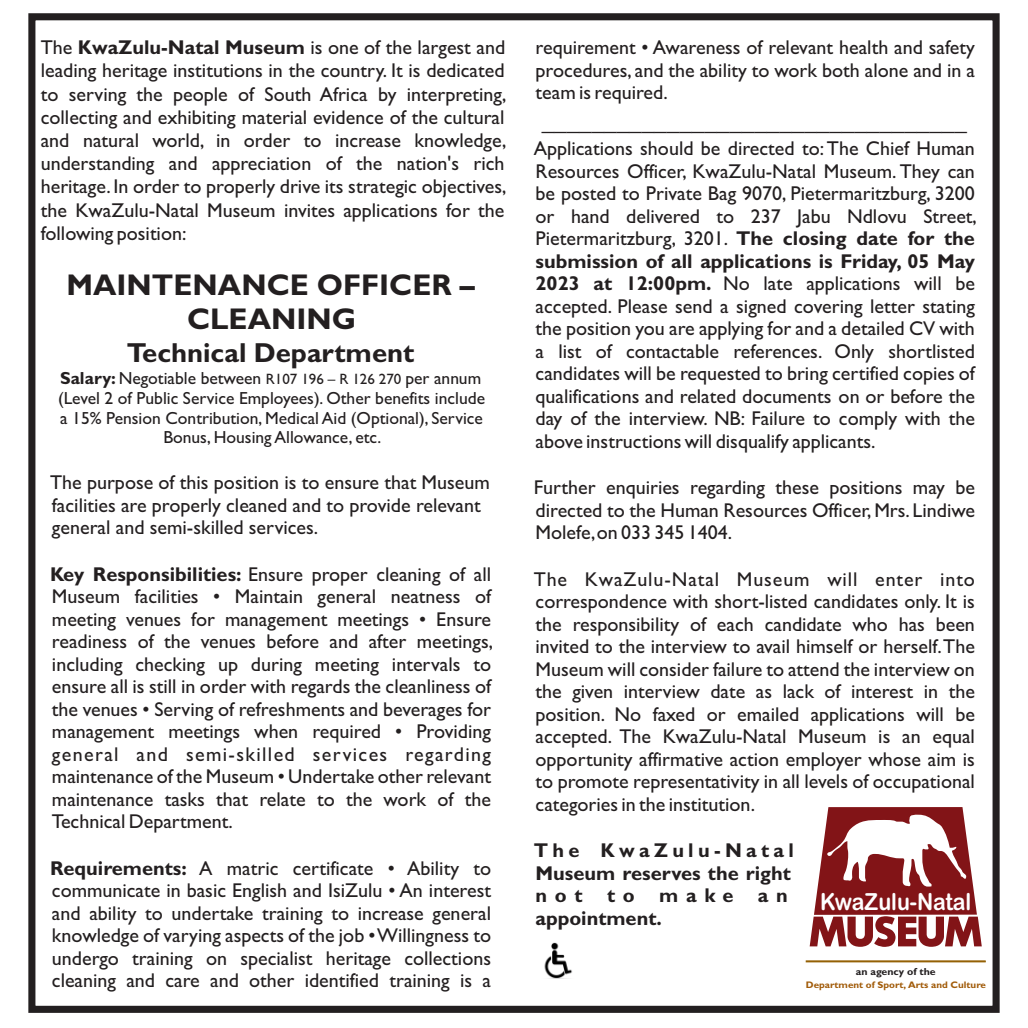
<style>
.page{position:relative;width:1028px;height:1028px;background:#fff}
.page>*{position:absolute;margin:0;border:0;box-sizing:border-box;transform-origin:0 0}
.t1{font:700 30px/33.8px "Gill Sans";color:#231f20;text-align:center}
.t2{font:700 27.5px "Gill Sans";color:#231f20}
.t3{font:800 25px "Gill Sans";color:#231f20}
.t4{font:23.5px "Arial Rounded MT Bold";color:#fff;scale:.91 1}
.t5{font:20px/22.5px "Gill Sans";color:#231f20;text-align:justify}
.t6{font:700 20px/22.5px "Gill Sans";color:#231f20}
.t7{font:17.5px "Gill Sans";color:#231f20}
.t8{font:15px "Gill Sans";color:#231f20}
.t9{font:700 10.25px "Gill Sans";color:#231f20}
.t10{font:700 9.5px "Gill Sans";color:#a15b09}
.s1{font-weight:700}
</style>
<div class="page">
<div style="left:28px;top:13px;width:971px;height:999px;border:7px solid #231f20"></div>
<svg style="left:809px;top:807px;width:172px;height:139px"></svg>
<svg style="left:805px;top:960px;width:181px;height:2px"></svg>
<img style="left:544px;top:942px;width:28px;height:36px">
<p class="t5" style="left:535px;top:38px;width:441px">requirement Awareness of relevant health and safety procedures, and the ability to work both alone and in a team is required.</p>
<p class="t3" style="left:542px;top:111px;width:426px">__________________________________</p>
<p class="t5" style="left:533px;top:139px;width:445px">Applications should be directed to:The Chief Human Resources Officer, KwaZulu-Natal Museum. They can be posted to Private Bag 9070, Pietermaritzburg, 3200 or hand delivered to 237 Jabu Ndlovu Street, Pietermaritzburg, 3201. <span class="s1">The closing date for the submission of all applications is Friday, 05 May 2023 at 12:00pm.</span> No late applications will be accepted. Please send a signed covering letter stating the position you are applying for and a detailed CV with a list of contactable references. Only shortlisted candidates will be requested to bring certified copies of qualifications and related documents on or before the day of the interview. NB: Failure to comply with the above instructions will disqualify applicants.</p>
<p class="t5" style="left:533px;top:478px;width:443px">Further enquiries regarding these positions may be directed to the Human Resources Officer,Mrs. Lindiwe Molefe,on 033 345 1404.</p>
<p class="t5" style="left:534px;top:570px;width:443px">The KwaZulu-Natal Museum will enter into correspondence with short-listed candidates only. It is the responsibility of each candidate who has been invited to the interview to avail himself or herself.The Museum will consider failure to attend the interview on the given interview date as lack of interest in the position. No faxed or emailed applications will be accepted. The KwaZulu-Natal Museum is an equal opportunity affirmative action employer whose aim is to promote representativity in all levels of occupational categories in the institution.</p>
<p class="t6" style="left:534px;top:841px;width:262px">The KwaZulu-Natal<br>Museum reserves the right not to make an appointment.</p>
<p class="t5" style="left:41px;top:38px;width:466px">The <span class="s1">KwaZulu-Natal Museum</span> is one of the largest and</p>
<p class="t5" style="left:641px;top:38px;width:9px">•</p>
<p class="t5" style="left:41px;top:61px;width:467px;line-height:23.2px">leading heritage institutions in the country. It is dedicated to serving the people of South Africa by interpreting, collecting and exhibiting material evidence of the cultural and natural world, in order to increase knowledge, understanding and appreciation of the nation's rich heritage. In order to properly drive its strategic objectives, the KwaZulu-Natal Museum invites applications for the following position:</p>
<h1 class="t1" style="left:67px;top:272px;width:409px">MAINTENANCE OFFICER –<br>CLEANING</h1>
<h2 class="t2" style="left:127px;top:343px;width:289px">Technical Department</h2>
<p class="t7" style="left:60px;top:372px;width:203px"><span class="s1">Salary:</span> Negotiable between</p>
<p class="t7" style="left:405px;top:372px;width:77px">per annum</p>
<p class="t7" style="left:58px;top:392px;width:428px">(Level 2 of Public Service Employees). Other benefits include</p>
<p class="t7" style="left:60px;top:411px;width:424px">a 15% Pension Contribution, Medical Aid (Optional), Service</p>
<p class="t7" style="left:163px;top:431px;width:219px">Bonus, Housing Allowance, etc.</p>
<p class="t5" style="left:50px;top:473px;width:441px;text-align:left">The purpose of this position is to ensure that Museum facilities are properly cleaned and to provide relevant general and semi-skilled services.</p>
<p class="t5" style="left:50px;top:565px;width:442px"><span class="s1">Key Responsibilities:</span> Ensure proper cleaning of all<br>Museum facilities</p>
<p class="t8" style="left:266px;top:374px;width:137px">R107 196 – R 126 270</p>
<p class="t5" style="left:52px;top:587px;width:440px;text-indent:183px">Maintain general neatness of meeting venues for management meetings</p>
<p class="t5" style="left:213px;top:587px;width:9px">•</p>
<p class="t5" style="left:52px;top:610px;width:443px;text-indent:367px">• Ensure readiness of the venues before and after meetings, including checking up during meeting intervals to ensure all is still in order with regards the cleanliness of the venues Serving of refreshments and beverages for management meetings when required</p>
<p class="t5" style="left:143px;top:700px;width:9px">•</p>
<p class="t5" style="left:52px;top:722px;width:441px;text-indent:364px">Providing general and semi-skilled services regarding maintenance of the Museum Undertake other relevant maintenance tasks that relate to the work of the Technical Department.</p>
<p class="t5" style="left:50px;top:858px;width:325px"><span class="s1">Requirements:</span> A matric certificate</p>
<p class="t5" style="left:395px;top:722px;width:9px">•</p>
<p class="t5" style="left:278px;top:767px;width:9px">•</p>
<p class="t5" style="left:52px;top:858px;width:441px;text-indent:355px">Ability to communicate in basic English and IsiZulu An interest and ability to undertake training to increase general knowledge of varying aspects of the job Willingness to undergo training on specialist heritage collections cleaning and care and other identified training is a</p>
<p class="t5" style="left:388px;top:858px;width:9px">• •</p>
<p class="t4" style="left:820px;top:892px;width:168px">KwaZulu-Natal</p>
<p class="t5" style="left:368px;top:926px;width:9px">•</p>
<p class="t9" style="left:856px;top:967px;width:81px">an agency of the</p>
<p class="t10" style="left:805px;top:981px;width:182px">Department of Sport, Arts and Culture</p>
</div>
